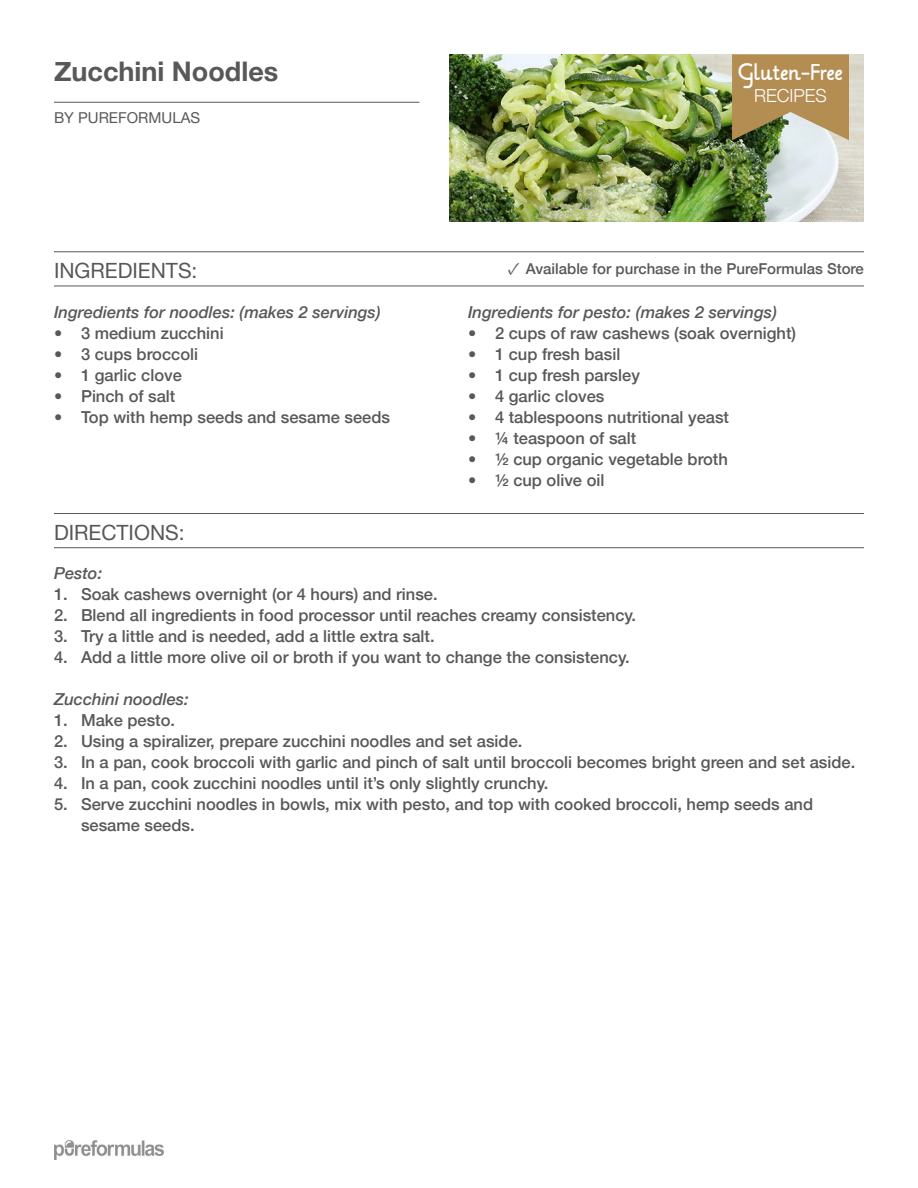
<style>
.page{position:relative;width:918px;height:1188px;background:#fff}
.page>*{position:absolute;margin:0;border:0;box-sizing:border-box;transform-origin:0 0}
.t1{font:700 27px "Helvetica Neue";color:#585858}
.t2{font:21px "Helvetica Neue";color:#585858}
.t3{font:18px "Lilly";color:#fff}
.t4{font:300 18px "Helvetica Neue";color:#fff}
.t5{font:500 16.5px/21px "Helvetica Neue";color:#585858}
.t6{font:italic 500 16.5px "Helvetica Neue";color:#585858}
.t7{font:500 15px "Helvetica Neue";color:#585858}
.t8{font:15px "Helvetica Neue";color:#585858}
.s1{font-family:"Minion Pro";font-weight:400;font-size:18px}
</style>
<div class="page">
<img style="left:54px;top:1141px;width:110px;height:18px">
<img style="left:450px;top:54px;width:414px;height:167px">
<hr style="left:54px;top:286px;width:810px;height:1px;background:#585858">
<hr style="left:54px;top:547px;width:810px;height:1px;background:#585858">
<hr style="left:54px;top:251px;width:810px;height:1px;background:#585858">
<hr style="left:54px;top:102px;width:365px;height:1px;background:#585858">
<hr style="left:54px;top:513px;width:810px;height:1px;background:#585858">
<svg style="left:732px;top:54px;width:117px;height:86px"></svg>
<p class="t1" style="left:54px;top:50px;width:226px">Zucchini Noodles</p>
<p class="t8" style="left:54px;top:107px;width:148px">BY PUREFORMULAS</p>
<p class="t2" style="left:54px;top:256px;width:145px">INGREDIENTS:</p>
<p class="t6" style="left:54px;top:298px;width:328px">Ingredients for noodles: (makes 2 servings)</p>
<p class="t5" style="left:54px;top:321px;width:171px">• 3 medium zucchini</p>
<p class="t5" style="left:54px;top:342px;width:146px">• 3 cups broccoli</p>
<p class="t5" style="left:54px;top:363px;width:129px">• 1 garlic clove</p>
<p class="t5" style="left:54px;top:384px;width:123px">• Pinch of salt</p>
<p class="t5" style="left:54px;top:405px;width:338px">• Top with hemp seeds and sesame seeds</p>
<p class="t2" style="left:54px;top:517px;width:132px">DIRECTIONS:</p>
<p class="t3" style="left:738px;top:57px;width:106px">Gluten-Free</p>
<p class="t4" style="left:754px;top:81px;width:74px">RECIPES</p>
<p class="t7" style="left:508px;top:257px;width:358px"><span class="s1">✓</span> Available for purchase in the PureFormulas Store</p>
<p class="t6" style="left:468px;top:298px;width:310px">Ingredients for pesto: (makes 2 servings)</p>
<p class="t5" style="left:468px;top:321px;width:330px">• 2 cups of raw cashews (soak overnight)</p>
<p class="t5" style="left:468px;top:342px;width:154px">• 1 cup fresh basil</p>
<p class="t5" style="left:468px;top:363px;width:173px">• 1 cup fresh parsley</p>
<p class="t5" style="left:468px;top:384px;width:138px">• 4 garlic cloves</p>
<p class="t5" style="left:468px;top:405px;width:263px">• 4 tablespoons nutritional yeast</p>
<p class="t5" style="left:468px;top:426px;width:170px">• ¼ teaspoon of salt</p>
<p class="t5" style="left:468px;top:447px;width:261px">• ½ cup organic vegetable broth</p>
<p class="t5" style="left:468px;top:468px;width:138px">• ½ cup olive oil</p>
<p class="t6" style="left:54px;top:559px;width:50px">Pesto:</p>
<p class="t5" style="left:54px;top:582px;width:385px">1. Soak cashews overnight (or 4 hours) and rinse.</p>
<p class="t5" style="left:54px;top:603px;width:584px">2. Blend all ingredients in food processor until reaches creamy consistency.</p>
<p class="t5" style="left:54px;top:624px;width:382px">3. Try a little and is needed, add a little extra salt.</p>
<p class="t5" style="left:54px;top:645px;width:577px">4. Add a little more olive oil or broth if you want to change the consistency.</p>
<p class="t6" style="left:54px;top:685px;width:136px">Zucchini noodles:</p>
<p class="t5" style="left:54px;top:708px;width:123px">1. Make pesto.</p>
<p class="t5" style="left:54px;top:729px;width:470px">2. Using a spiralizer, prepare zucchini noodles and set aside.</p>
<p class="t5" style="left:54px;top:750px;width:803px">3. In a pan, cook broccoli with garlic and pinch of salt until broccoli becomes bright green and set aside.</p>
<p class="t5" style="left:54px;top:771px;width:496px">4. In a pan, cook zucchini noodles until it’s only slightly crunchy.</p>
<p class="t5" style="left:81px;top:792px;width:734px;text-indent:-27px">5. Serve zucchini noodles in bowls, mix with pesto, and top with cooked broccoli, hemp seeds and sesame seeds.</p>
</div>
